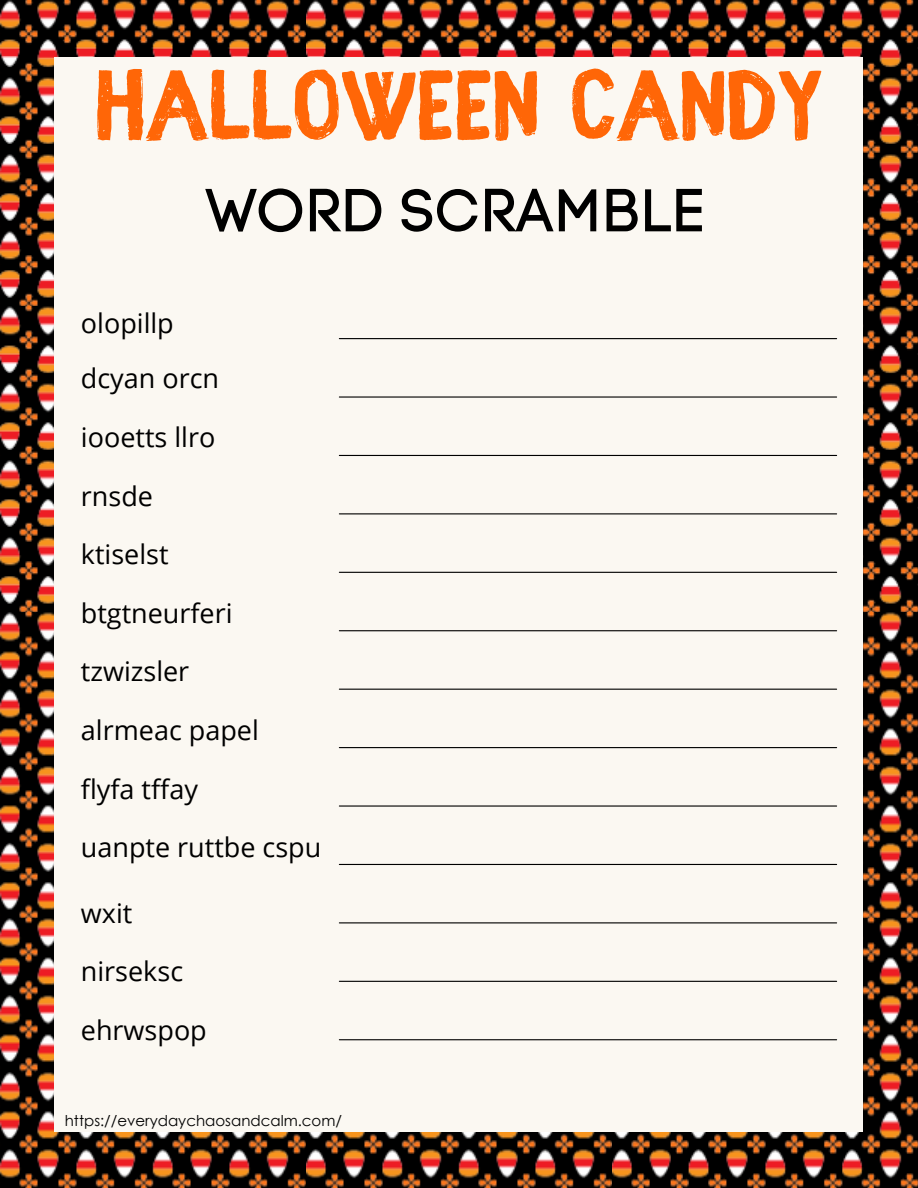
<style>
.page{position:relative;width:918px;height:1188px;background:#fff}
.page>*{position:absolute;margin:0;border:0;box-sizing:border-box;transform-origin:0 0}
.t1{font:700 108px "Fibre Vintage Full";color:#ff6607}
.t2{font:60px "Code Pro Normal LC";color:#000}
.t3{font:27px/58.7px "Open Sans";color:#000}
.t4{font:15px "Century Gothic";color:#000}
</style>
<div class="page">
<svg style="left:0;top:0;width:306px;height:306px;background:#613424"></svg>
<svg style="left:306px;top:0;width:306px;height:57px;background:#5d3021"></svg>
<svg style="left:612px;top:0;width:306px;height:306px;background:#582f1e"></svg>
<svg style="left:0;top:306px;width:54px;height:306px;background:#673928"></svg>
<svg style="left:863px;top:306px;width:55px;height:306px;background:#4f2b1a"></svg>
<svg style="left:0;top:612px;width:54px;height:306px;background:#673928"></svg>
<svg style="left:863px;top:612px;width:55px;height:306px;background:#502b1a"></svg>
<svg style="left:0;top:918px;width:306px;height:270px;background:#5f3624"></svg>
<svg style="left:306px;top:1131px;width:306px;height:57px;background:#583421"></svg>
<svg style="left:612px;top:918px;width:306px;height:270px;background:#55301e"></svg>
<div style="left:54px;top:57px;width:809px;height:1074px;background:#fbf8f2"></div>
<hr style="left:339px;top:338px;width:498px;height:1px;background:#000">
<hr style="left:339px;top:396px;width:498px;height:2px;background:#000">
<hr style="left:339px;top:455px;width:498px;height:1px;background:#000">
<hr style="left:339px;top:513px;width:498px;height:1px;background:#000">
<hr style="left:339px;top:572px;width:498px;height:1px;background:#000">
<hr style="left:339px;top:630px;width:498px;height:1px;background:#000">
<hr style="left:339px;top:689px;width:498px;height:1px;background:#000">
<hr style="left:339px;top:747px;width:498px;height:1px;background:#000">
<hr style="left:339px;top:805px;width:498px;height:2px;background:#000">
<hr style="left:339px;top:864px;width:498px;height:1px;background:#000">
<hr style="left:339px;top:922px;width:498px;height:1px;background:#000">
<hr style="left:339px;top:981px;width:498px;height:1px;background:#000">
<hr style="left:339px;top:1039px;width:498px;height:1px;background:#000">
<h1 class="t1" style="left:95px;top:61px;width:729px">HALLOWEEN CANDY</h1>
<h2 class="t2" style="left:205px;top:174px;width:501px">WORD SCRAMBLE</h2>
<p class="t3" style="left:81px;top:295px;width:140px;line-height:55.5px">olopillp dcyan orcn</p>
<p class="t3" style="left:81px;top:407px;width:136px">iooetts llro</p>
<p class="t3" style="left:81px;top:466px;width:153px">rnsde ktiselst btgtneurferi</p>
<p class="t3" style="left:81px;top:642px;width:110px">tzwizsler</p>
<p class="t3" style="left:81px;top:700px;width:242px">alrmeac papel<br>flyfa tffay<br>uanpte ruttbe cspu</p>
<p class="t3" style="left:81px;top:883px;width:53px">wxit</p>
<p class="t3" style="left:81px;top:941px;width:104px">nirseksc</p>
<p class="t3" style="left:81px;top:1000px;width:127px">ehrwspop</p>
<p class="t4" style="left:65px;top:1110px;width:279px">https://everydaychaosandcalm.com/</p>
</div>
